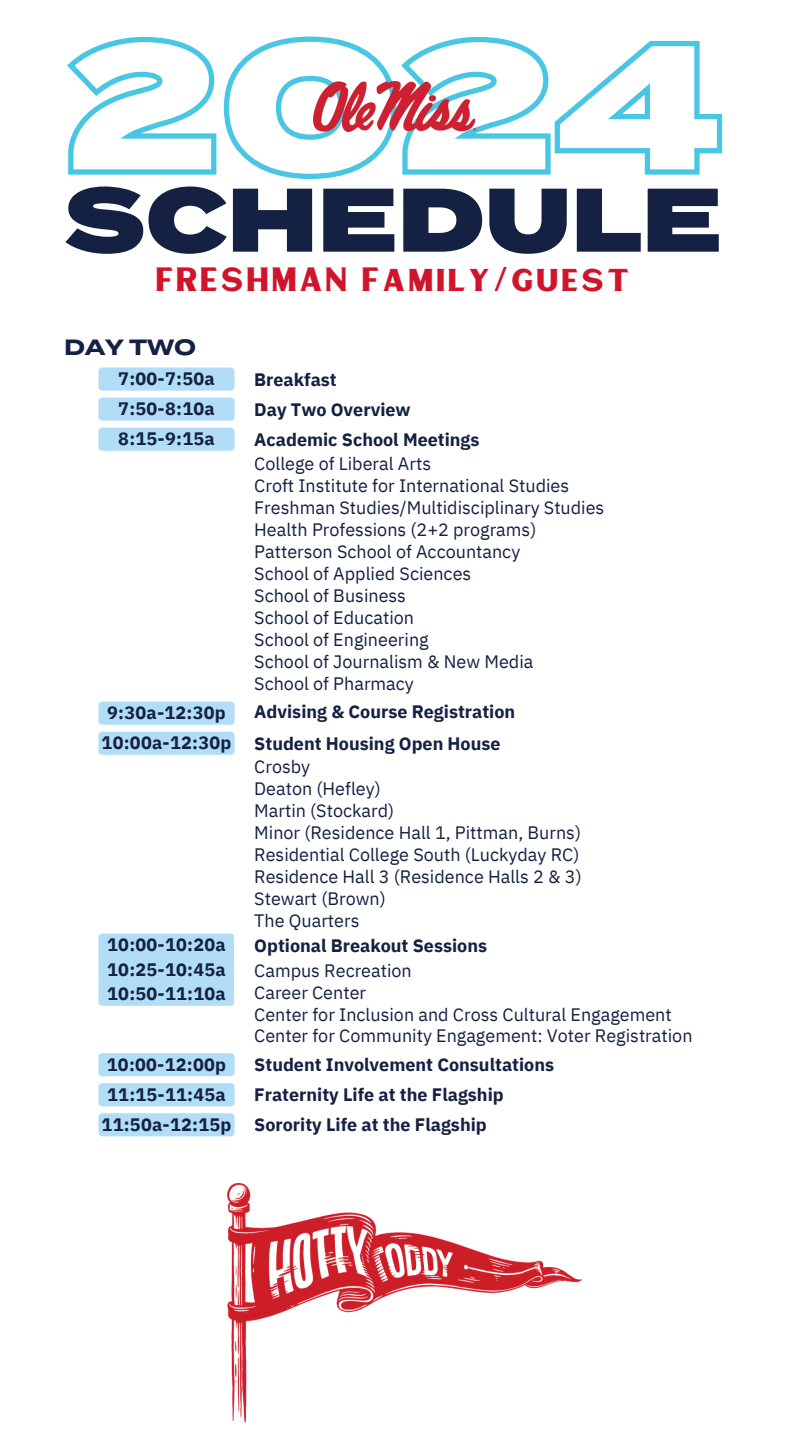
<style>
.page{position:relative;width:810px;height:1440px;background:#fff}
.page>*{position:absolute;margin:0;border:0;box-sizing:border-box;transform-origin:0 0}
.t1{font:900 90px "Termina Test";color:#142142}
.t2{font:31.4px "Matrole";letter-spacing:.1em;color:#cf142b}
.t3{font:700 22.1px "Termina Test";letter-spacing:-.015em;color:#142142}
.t4{font:18px "IBM Plex Sans";color:#142142}
.t5{font:700 18px/24.6px "IBM Plex Sans";color:#142142;text-align:justify}
</style>
<div class="page">
<svg style="left:67px;top:36px;width:656px;height:143px"></svg>
<img style="left:314px;top:81px;width:162px;height:51px">
<div style="left:99px;top:732px;width:136px;height:23px;background:#b1ddf6"></div>
<div style="left:99px;top:368px;width:136px;height:23px;background:#b1ddf6"></div>
<div style="left:99px;top:398px;width:136px;height:23px;background:#b1ddf6"></div>
<div style="left:99px;top:702px;width:136px;height:23px;background:#b1ddf6"></div>
<div style="left:99px;top:1113px;width:136px;height:23px;background:#b1ddf6"></div>
<div style="left:99px;top:1053px;width:136px;height:23px;background:#b1ddf6"></div>
<div style="left:99px;top:934px;width:135px;height:72px;background:#b1ddf6"></div>
<div style="left:99px;top:1083px;width:136px;height:23px;background:#b1ddf6"></div>
<div style="left:99px;top:428px;width:136px;height:23px;background:#b1ddf6"></div>
<img style="left:228px;top:1184px;width:354px;height:238px">
<h5 class="t1" style="left:64px;top:165px;width:660px">SCHEDULE</h5>
<p class="t2" style="left:156px;top:260px;width:475px">FRESHMAN FAMILY/GUEST</p>
<h5 class="t3" style="left:64px;top:334px;width:134px">DAY TWO</h5>
<h5 class="t5" style="left:118px;top:366px;width:98px">7:00-7:50a</h5>
<h5 class="t5" style="left:254px;top:367px;width:84px">Breakfast</h5>
<h5 class="t5" style="left:118px;top:396px;width:98px">7:50-8:10a</h5>
<h5 class="t5" style="left:254px;top:397px;width:158px">Day Two Overview</h5>
<p class="t5" style="left:118px;top:426px;width:98px">8:15-9:15a</p>
<p class="t5" style="left:254px;top:427px;width:227px">Academic School Meetings</p>
<p class="t4" style="left:254px;top:452px;width:178px">College of Liberal Arts</p>
<p class="t4" style="left:254px;top:474px;width:317px">Croft Institute for International Studies</p>
<p class="t4" style="left:254px;top:496px;width:352px">Freshman Studies/Multidisciplinary Studies</p>
<p class="t4" style="left:254px;top:518px;width:284px">Health Professions (2+2 programs)</p>
<p class="t4" style="left:254px;top:540px;width:268px">Patterson School of Accountancy</p>
<p class="t4" style="left:254px;top:562px;width:219px">School of Applied Sciences</p>
<h5 class="t4" style="left:254px;top:584px;width:153px">School of Business</h5>
<p class="t4" style="left:254px;top:606px;width:161px">School of Education</p>
<p class="t4" style="left:254px;top:628px;width:176px">School of Engineering</p>
<p class="t4" style="left:254px;top:650px;width:281px">School of Journalism &amp; New Media</p>
<p class="t4" style="left:254px;top:672px;width:161px">School of Pharmacy</p>
<h5 class="t5" style="left:107px;top:700px;width:120px">9:30a-12:30p</h5>
<p class="t5" style="left:254px;top:699px;width:263px">Advising &amp; Course Registration</p>
<h2 class="t5" style="left:102px;top:730px;width:131px">10:00a-12:30p</h2>
<h3 class="t5" style="left:254px;top:731px;width:248px">Student Housing Open House</h3>
<h4 class="t4" style="left:254px;top:755px;width:57px">Crosby</h4>
<h5 class="t4" style="left:254px;top:777px;width:128px">Deaton (Hefley)</h5>
<h5 class="t4" style="left:254px;top:799px;width:141px">Martin (Stockard)</h5>
<h5 class="t4" style="left:254px;top:821px;width:328px">Minor (Residence Hall 1, Pittman, Burns)</h5>
<h5 class="t4" style="left:254px;top:842px;width:327px">Residential College South (Luckyday RC)</h5>
<h5 class="t4" style="left:254px;top:864px;width:329px">Residence Hall 3 (Residence Halls 2 &amp; 3)</h5>
<h5 class="t4" style="left:254px;top:886px;width:133px">Stewart (Brown)</h5>
<h5 class="t4" style="left:254px;top:908px;width:107px">The Quarters</h5>
<p class="t5" style="left:107px;top:932px;width:120px">10:00-10:20a 10:25-10:45a 10:50-11:10a</p>
<p class="t5" style="left:254px;top:933px;width:234px">Optional Breakout Sessions</p>
<p class="t4" style="left:254px;top:958px;width:159px">Campus Recreation</p>
<p class="t4" style="left:254px;top:980px;width:113px">Career Center</p>
<p class="t4" style="left:254px;top:1002px;width:419px">Center for Inclusion and Cross Cultural Engagement</p>
<p class="t4" style="left:254px;top:1024px;width:440px">Center for Community Engagement: Voter Registration</p>
<p class="t5" style="left:107px;top:1052px;width:121px">10:00-12:00p</p>
<p class="t5" style="left:254px;top:1052px;width:301px">Student Involvement Consultations</p>
<h5 class="t5" style="left:107px;top:1082px;width:120px">11:15-11:45a</h5>
<h5 class="t5" style="left:254px;top:1082px;width:251px">Fraternity Life at the Flagship</h5>
<p class="t5" style="left:102px;top:1112px;width:131px">11:50a-12:15p</p>
<p class="t5" style="left:254px;top:1112px;width:234px">Sorority Life at the Flagship</p>
</div>
